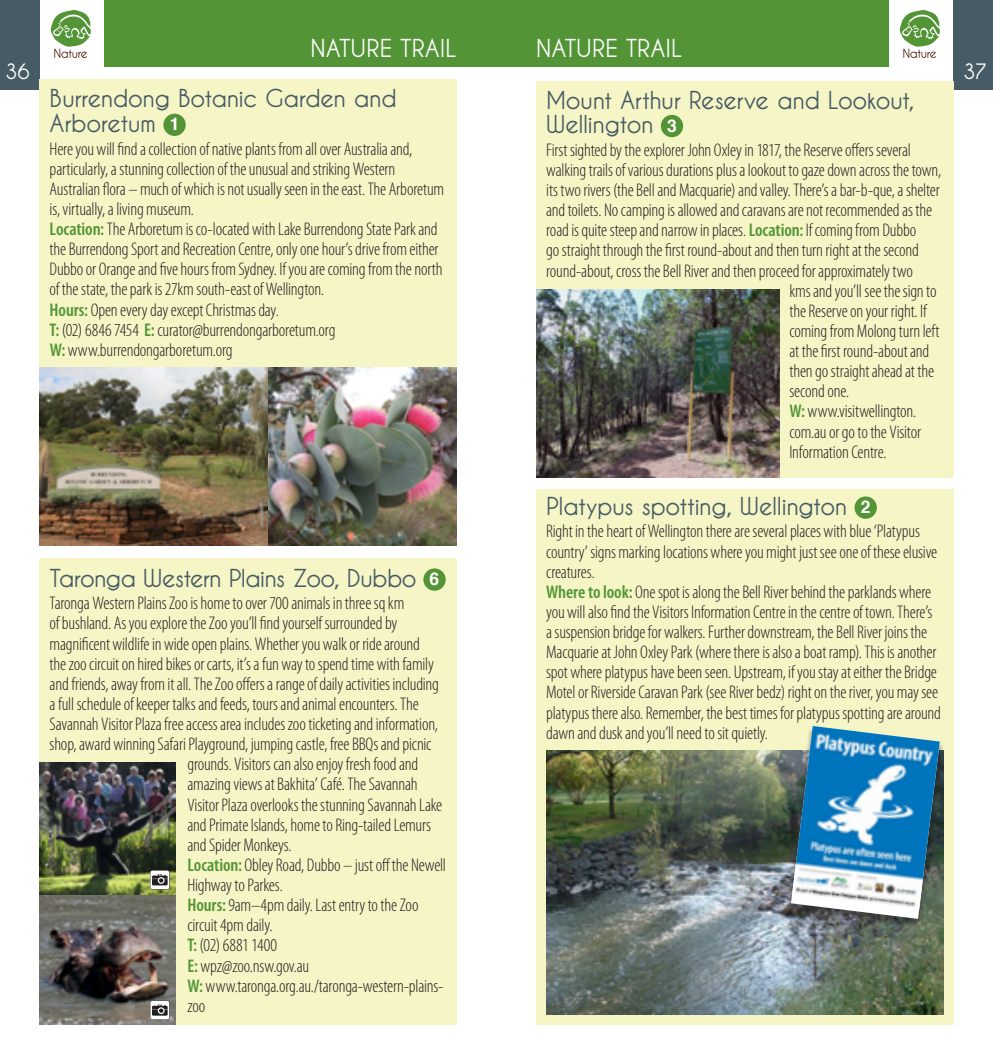
<style>
.page{position:relative;width:993px;height:1042px;background:#fff}
.page>*{position:absolute;margin:0;border:0;box-sizing:border-box;transform-origin:0 0}
.t1{font:700 24.5px/24.5px "Caviar Dreams";letter-spacing:-.025em;color:#465b65}
.t2{font:700 24.5px "Caviar Dreams";letter-spacing:-.005em;color:#fff}
.t3{font:700 21px "Caviar Dreams";color:#fff}
.t4{font:300 condensed 18.38px/20.1px "Myriad Pro";letter-spacing:-.01em;color:#231f20}
.s1{font-family:"Helvetica";font-size:17.5px;color:#fff}
.s2{font-weight:600;color:#539536}
</style>
<div class="page">
<div style="left:104px;top:0;width:392px;height:67px;background:#539536"></div>
<div style="left:496px;top:0;width:392px;height:67px;background:#539536"></div>
<div style="left:0;top:0;width:40px;height:89px;background:#465b65"></div>
<div style="left:952px;top:0;width:40px;height:89px;background:#465b65"></div>
<svg style="left:51px;top:10px;width:40px;height:48px"></svg>
<svg style="left:899px;top:10px;width:40px;height:48px"></svg>
<div style="left:40px;top:79px;width:416px;height:467px;background:#f6f5c6"></div>
<div style="left:40px;top:558px;width:416px;height:466px;background:#f6f5c6"></div>
<div style="left:423px;top:568px;width:22px;height:23px;background:#539536;border-radius:50%"></div>
<div style="left:536px;top:81px;width:416px;height:396px;background:#f6f5c6"></div>
<div style="left:536px;top:489px;width:416px;height:535px;background:#f6f5c6"></div>
<div style="left:660px;top:115px;width:23px;height:22px;background:#539536;border-radius:50%"></div>
<div style="left:854px;top:496px;width:22px;height:23px;background:#539536;border-radius:50%"></div>
<img style="left:40px;top:367px;width:416px;height:179px">
<img style="left:40px;top:763px;width:135px;height:261px">
<img style="left:536px;top:289px;width:243px;height:188px">
<img style="left:546px;top:751px;width:397px;height:263px">
<div style="left:150px;top:870px;width:19px;height:19px;background:#fff;border-radius:2px"></div>
<svg style="left:152px;top:874px;width:16px;height:11px"></svg>
<svg style="left:150px;top:1000px;width:19px;height:20px"></svg>
<svg style="left:150px;top:1001px;width:19px;height:18px"></svg>
<svg style="left:152px;top:1004px;width:16px;height:11px"></svg>
<div style="left:163px;top:114px;width:23px;height:22px;background:#539536;border-radius:50%"></div>
<div style="left:786px;top:726px;width:157px;height:202px;background:#231f20;opacity:.5"></div>
<svg style="left:790px;top:726px;width:149px;height:193px;background:#7b7f7c"></svg>
<img style="left:791px;top:726px;width:148px;height:183px">
<h1 class="t2" style="left:310px;top:34px;width:148px">nature trail</h1>
<h1 class="t2" style="left:536px;top:34px;width:148px">nature trail</h1>
<p class="t3" style="left:5px;top:60px;width:26px">36</p>
<p class="t3" style="left:962px;top:60px;width:25px">37</p>
<h1 class="t1" style="left:50px;top:86px;width:348px">Burrendong Botanic Garden and<br>Arboretum <span class="s1">1</span></h1>
<p class="t4" style="left:50px;top:139px;width:396px">Here you will find a collection of native plants from all over Australia and, particularly, a stunning collection of the unusual and striking Western Australian flora – much of which is not usually seen in the east. The Arboretum is, virtually, a living museum.<br><span class="s2">Location:</span> The Arboretum is co-located with Lake Burrendong State Park and the Burrendong Sport and Recreation Centre, only one hour’s drive from either Dubbo or Orange and five hours from Sydney. If you are coming from the north of the state, the park is 27km south-east of Wellington.<br><span class="s2">Hours:</span> Open every day except Christmas day.<br><span class="s2">T:</span> (02) 6846 7454 <span class="s2">E:</span> curator@burrendongarboretum.org<br><span class="s2">W:</span> www.burrendongarboretum.org</p>
<h1 class="t1" style="left:50px;top:566px;width:391px">Taronga Western Plains Zoo, Dubbo <span class="s1">6</span></h1>
<p class="t4" style="left:50px;top:594px;width:356px">Taronga Western Plains Zoo is home to over 700 animals in three sq km</p>
<p class="t4" style="left:50px;top:614px;width:349px">of bushland. As you explore the Zoo you’ll find yourself surrounded by</p>
<p class="t4" style="left:50px;top:634px;width:372px">magnificent wildlife in wide open plains. Whether you walk or ride around</p>
<p class="t4" style="left:50px;top:654px;width:385px">the zoo circuit on hired bikes or carts, it’s a fun way to spend time with family</p>
<p class="t4" style="left:50px;top:674px;width:391px">and friends, away from it all. The Zoo offers a range of daily activities including</p>
<p class="t4" style="left:50px;top:694px;width:370px">a full schedule of keeper talks and feeds, tours and animal encounters. The</p>
<p class="t4" style="left:50px;top:714px;width:389px">Savannah Visitor Plaza free access area includes zoo ticketing and information,</p>
<p class="t4" style="left:50px;top:734px;width:383px">shop, award winning Safari Playground, jumping castle, free BBQs and picnic</p>
<p class="t4" style="left:187px;top:754px;width:232px">grounds. Visitors can also enjoy fresh food and</p>
<p class="t4" style="left:187px;top:775px;width:232px">amazing views at Bakhita’ Café. The Savannah</p>
<p class="t4" style="left:187px;top:795px;width:256px">Visitor Plaza overlooks the stunning Savannah Lake</p>
<p class="t4" style="left:187px;top:815px;width:245px">and Primate Islands, home to Ring-tailed Lemurs</p>
<p class="t4" style="left:187px;top:835px;width:106px">and Spider Monkeys.</p>
<p class="t4" style="left:187px;top:855px;width:260px"><span class="s2">Location:</span> Obley Road, Dubbo – just off the Newell</p>
<p class="t4" style="left:187px;top:875px;width:97px">Highway to Parkes.</p>
<p class="t4" style="left:187px;top:895px;width:232px"><span class="s2">Hours:</span> 9am–4pm daily. Last entry to the Zoo</p>
<p class="t4" style="left:187px;top:915px;width:87px">circuit 4pm daily.</p>
<p class="t4" style="left:187px;top:936px;width:91px"><span class="s2">T:</span> (02) 6881 1400</p>
<p class="t4" style="left:187px;top:956px;width:123px"><span class="s2">E:</span> wpz@zoo.nsw.gov.au</p>
<p class="t4" style="left:187px;top:976px;width:257px"><span class="s2">W:</span> www.taronga.org.au./taronga-western-plains-</p>
<p class="t4" style="left:187px;top:996px;width:19px">zoo</p>
<h1 class="t1" style="left:546px;top:88px;width:370px">Mount Arthur Reserve and Lookout,<br>Wellington <span class="s1">3</span></h1>
<p class="t4" style="left:546px;top:140px;width:366px">First sighted by the explorer John Oxley in 1817, the Reserve offers several</p>
<p class="t4" style="left:546px;top:160px;width:396px">walking trails of various durations plus a lookout to gaze down across the town,</p>
<p class="t4" style="left:546px;top:180px;width:395px">its two rivers (the Bell and Macquarie) and valley. There’s a bar-b-que, a shelter</p>
<p class="t4" style="left:546px;top:200px;width:387px">and toilets. No camping is allowed and caravans are not recommended as the</p>
<p class="t4" style="left:546px;top:221px;width:371px">road is quite steep and narrow in places. <span class="s2">Location:</span> If coming from Dubbo</p>
<p class="t4" style="left:546px;top:241px;width:374px">go straight through the first round-about and then turn right at the second</p>
<p class="t4" style="left:546px;top:261px;width:368px">round-about, cross the Bell River and then proceed for approximately two</p>
<p class="t4" style="left:789px;top:281px;width:149px">kms and you’ll see the sign to</p>
<p class="t4" style="left:789px;top:301px;width:139px">the Reserve on your right. If</p>
<p class="t4" style="left:789px;top:321px;width:152px">coming from Molong turn left</p>
<p class="t4" style="left:789px;top:341px;width:141px">at the first round-about and</p>
<p class="t4" style="left:789px;top:361px;width:146px">then go straight ahead at the</p>
<p class="t4" style="left:789px;top:382px;width:61px">second one.</p>
<p class="t4" style="left:789px;top:402px;width:128px"><span class="s2">W:</span> www.visitwellington.</p>
<p class="t4" style="left:789px;top:422px;width:133px">com.au or go to the Visitor</p>
<p class="t4" style="left:789px;top:442px;width:99px">Information Centre.</p>
<h1 class="t1" style="left:546px;top:494px;width:326px">Platypus spotting, Wellington <span class="s1">2</span></h1>
<p class="t4" style="left:546px;top:522px;width:396px">Right in the heart of Wellington there are several places with blue ‘Platypus country’ signs marking locations where you might just see one of these elusive creatures.<br><span class="s2">Where to look:</span> One spot is along the Bell River behind the parklands where you will also find the Visitors Information Centre in the centre of town. There’s a suspension bridge for walkers. Further downstream, the Bell River joins the Macquarie at John Oxley Park (where there is also a boat ramp). This is another spot where platypus have been seen. Upstream, if you stay at either the Bridge Motel or Riverside Caravan Park (see River bedz) right on the river, you may see platypus there also. Remember, the best times for platypus spotting are around dawn and dusk and you’ll need to sit quietly.</p>
</div>
